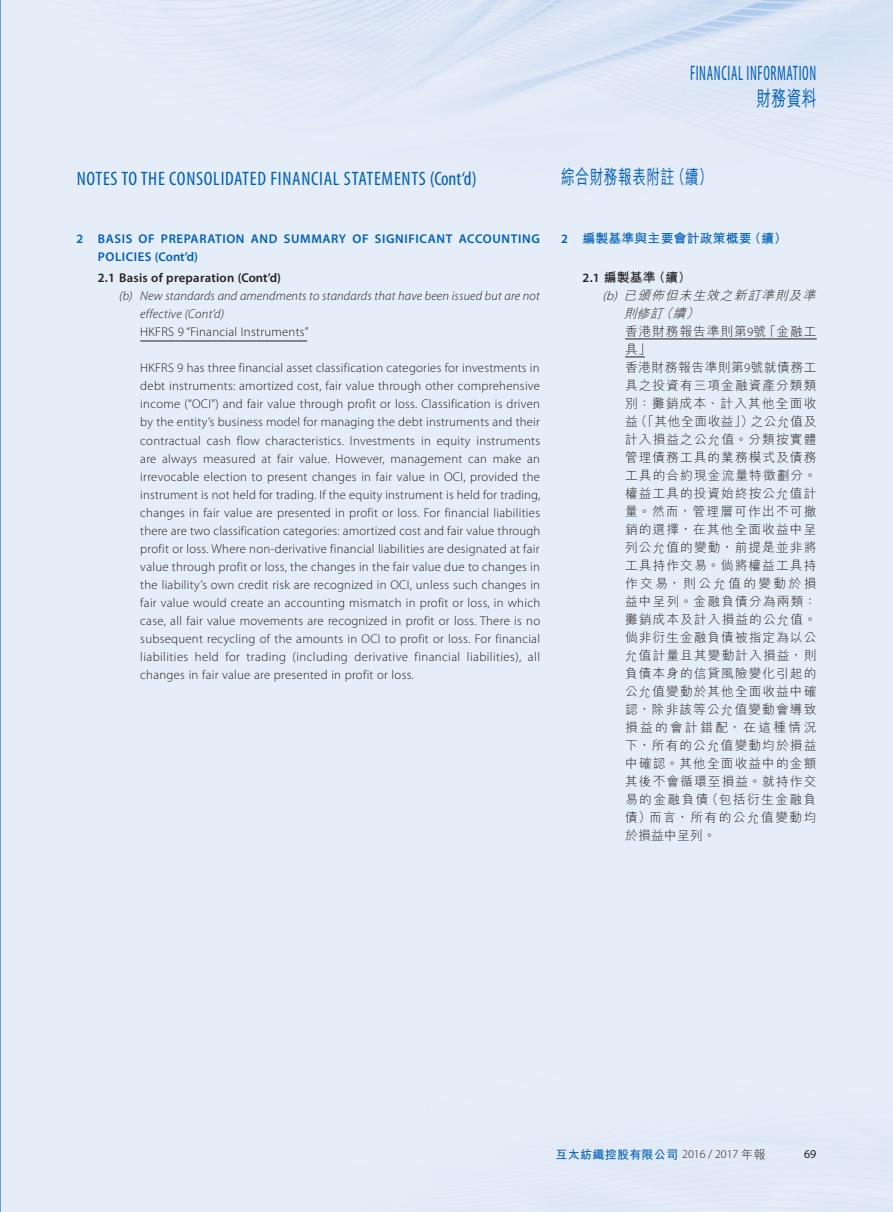
<style>
.page{position:relative;width:893px;height:1212px;background:#e5edf8}
.page>*{position:absolute;margin:0;border:0;box-sizing:border-box;transform-origin:0 0}
.t1{font:condensed 21px "Myriad Pro";letter-spacing:.045em;color:#005fb9;scale:.7 1}
.t2{font:500 21px "M Hei HK";color:#005fb9;scale:.7 1}
.t3{font:condensed 19.5px "Myriad Pro";letter-spacing:.035em;color:#005fb9}
.t4{font:500 19.5px "M Hei HK";letter-spacing:.04em;color:#005fb9;scale:.7 1}
.t5{font:300 12.75px/18px "Myriad Pro";letter-spacing:.02em;color:#231f20;text-align:justify}
.t6{font:300 12.75px "M Hei HK";letter-spacing:.08em;color:#231f20}
.t7{font:italic 300 12.75px/18px "Myriad Pro";letter-spacing:.015em;color:#231f20}
.t8{font:600 12.75px "Myriad Pro";letter-spacing:.05em;color:#005fb9}
.t9{font:300 12.75px "M Hei HK";letter-spacing:.04em;color:#231f20}
.t10{font:600 12.75px "Myriad Pro";letter-spacing:.02em;color:#231f20}
.t11{font:300 12.75px "M Hei HK";letter-spacing:.11em;color:#231f20}
.t12{font:300 12.75px "M Hei HK";letter-spacing:.18em;color:#231f20}
.t13{font:italic 300 12.75px "M Hei HK";color:#231f20}
.t14{font:700 12.75px "M Hei HK";letter-spacing:.02em;color:#005fb9}
.t15{font:700 12.75px "M Hei HK";color:#231f20}
.t16{font:700 12px "M Hei HK";letter-spacing:.025em;color:#005fb9}
.t17{font:12px "Myriad Pro";color:#231f20}
.s1{font-family:"Myriad Pro";font-weight:600}
.s2{font-family:"Myriad Pro"}
.s3{font-family:"Myriad Pro";font-weight:300;color:#231f20}
.s4{font-weight:300;color:#231f20}
</style>
<div class="page">
<hr style="left:140px;top:341px;width:167px;height:1px;background:#231f20">
<hr style="left:625px;top:338px;width:192px;height:1px;background:#231f20">
<svg style="left:625px;top:356px;width:20px;height:1px"></svg>
<h1 class="t1" style="left:690px;top:60px;width:182px">FINANCIAL INFORMATION</h1>
<h1 class="t2" style="left:756px;top:83px;width:87px">財務資料</h1>
<h2 class="t3" style="left:77px;top:166px;width:210px">NOTES TO THE CONSOLI DATED FINANCIAL</h2>
<h2 class="t3" style="left:344px;top:166px;width:134px">STAT EMENTS (CONT‘D)</h2>
<h2 class="t4" style="left:561px;top:162px;width:217px">綜合財務報表附註（續）</h2>
<p class="t8" style="left:77px;top:231px;width:45px">2 BASIS</p>
<p class="t8" style="left:139px;top:231px;width:92px">OF PREPARATION</p>
<p class="t8" style="left:251px;top:231px;width:19px">AND</p>
<p class="t8" style="left:284px;top:231px;width:257px">SUMMARY OF SIGNI FICANT ACCOUNTING</p>
<p class="t8" style="left:98px;top:249px;width:102px">POLI CIES (CONT’D)</p>
<p class="t10" style="left:98px;top:270px;width:185px">2.1 BASIS OF PREPARATION (CONT’D)</p>
<p class="t7" style="left:140px;top:288px;width:401px;text-indent:-21px">(b) New standards and amendments to standards that have been issued but are not effective (Cont’d)</p>
<p class="t5" style="left:140px;top:323px;width:170px">HKFRS 9 “Financial Instruments”</p>
<p class="t5" style="left:140px;top:359px;width:402px">HKFRS 9 has three financial asset classification categories for investments in debt instruments: amortized cost, fair value through other comprehensive income (“OCI”) and fair value through profit or loss. Classification is driven by the entity’s business model for managing the debt instruments and their contractual cash flow characteristics. Investments in equity instruments are always measured at fair value. However, management can make an irrevocable election to present changes in fair value in OCI, provided the instrument is not held for trading. If the equity instrument is held for trading, changes in fair value are presented in profit or loss. For financial liabilities there are two classification categories: amortized cost and fair value through profit or loss. Where non-derivative financial liabilities are designated at fair value through profit or loss, the changes in the fair value due to changes in the liability’s own credit risk are recognized in OCI, unless such changes in fair value would create an accounting mismatch in profit or loss, in which case, all fair value movements are recognized in profit or loss. There is no subsequent recycling of the amounts in OCI to profit or loss. For financial liabilities held for trading (including derivative financial liabilities), all changes in fair value are presented in profit or loss.</p>
<p class="t14" style="left:561px;top:229px;width:227px"><span class="s1">2</span> 編製基準與主要會計政策概要（續）</p>
<p class="t15" style="left:583px;top:268px;width:110px"><span class="s1">2.1</span> 編製基準（續）</p>
<p class="t13" style="left:602px;top:286px;width:219px"><span class="s2">(b)</span> 已頒佈但未生效之新訂準則及準</p>
<p class="t13" style="left:624px;top:304px;width:81px">則修訂（續）</p>
<p class="t6" style="left:625px;top:322px;width:193px">香港財務報告準則第<span class="s2">9</span>號「金融工</p>
<p class="t6" style="left:625px;top:340px;width:27px">具」</p>
<p class="t9" style="left:625px;top:358px;width:193px">香港財務報告準則第<span class="s2">9</span>號就債務工</p>
<p class="t6" style="left:625px;top:376px;width:193px">具之投資有三項金融資產分類類</p>
<p class="t6" style="left:625px;top:394px;width:193px">別：攤銷成本、計入其他全面收</p>
<p class="t9" style="left:625px;top:412px;width:193px">益（「其他全面收益」）之公允值及</p>
<p class="t6" style="left:625px;top:430px;width:193px">計入損益之公允值。分類按實體</p>
<p class="t6" style="left:625px;top:448px;width:193px">管理債務工具的業務模式及債務</p>
<p class="t6" style="left:625px;top:466px;width:193px">工具的合約現金流量特徵劃分。</p>
<p class="t6" style="left:625px;top:484px;width:193px">權益工具的投資始終按公允值計</p>
<p class="t6" style="left:625px;top:502px;width:193px">量。然而，管理層可作出不可撤</p>
<p class="t6" style="left:625px;top:520px;width:193px">銷的選擇，在其他全面收益中呈</p>
<p class="t6" style="left:625px;top:538px;width:193px">列公允值的變動，前提是並非將</p>
<p class="t6" style="left:625px;top:556px;width:193px">工具持作交易。倘將權益工具持</p>
<p class="t12" style="left:625px;top:574px;width:193px">作交易，則公允值的變動於損</p>
<p class="t6" style="left:625px;top:592px;width:193px">益中呈列。金融負債分為兩類：</p>
<p class="t6" style="left:625px;top:610px;width:193px">攤銷成本及計入損益的公允值。</p>
<p class="t6" style="left:625px;top:628px;width:193px">倘非衍生金融負債被指定為以公</p>
<p class="t6" style="left:625px;top:646px;width:193px">允值計量且其變動計入損益，則</p>
<p class="t6" style="left:625px;top:664px;width:193px">負債本身的信貸風險變化引起的</p>
<p class="t6" style="left:625px;top:682px;width:193px">公允值變動於其他全面收益中確</p>
<p class="t6" style="left:625px;top:700px;width:193px">認，除非該等公允值變動會導致</p>
<p class="t12" style="left:625px;top:718px;width:193px">損益的會計錯配，在這種情況</p>
<p class="t6" style="left:625px;top:736px;width:193px">下，所有的公允值變動均於損益</p>
<p class="t6" style="left:625px;top:754px;width:193px">中確認。其他全面收益中的金額</p>
<p class="t6" style="left:625px;top:772px;width:193px">其後不會循環至損益。就持作交</p>
<p class="t11" style="left:625px;top:790px;width:193px">易的金融負債（包括衍生金融負</p>
<p class="t11" style="left:625px;top:808px;width:193px">債）而言，所有的公允值變動均</p>
<p class="t6" style="left:625px;top:826px;width:92px">於損益中呈列。</p>
<p class="t16" style="left:555px;top:1146px;width:211px">互太紡織控股有限公司 <span class="s3">2016 / 2017</span> <span class="s4">年報</span></p>
<p class="t17" style="left:804px;top:1147px;width:14px">69</p>
</div>
